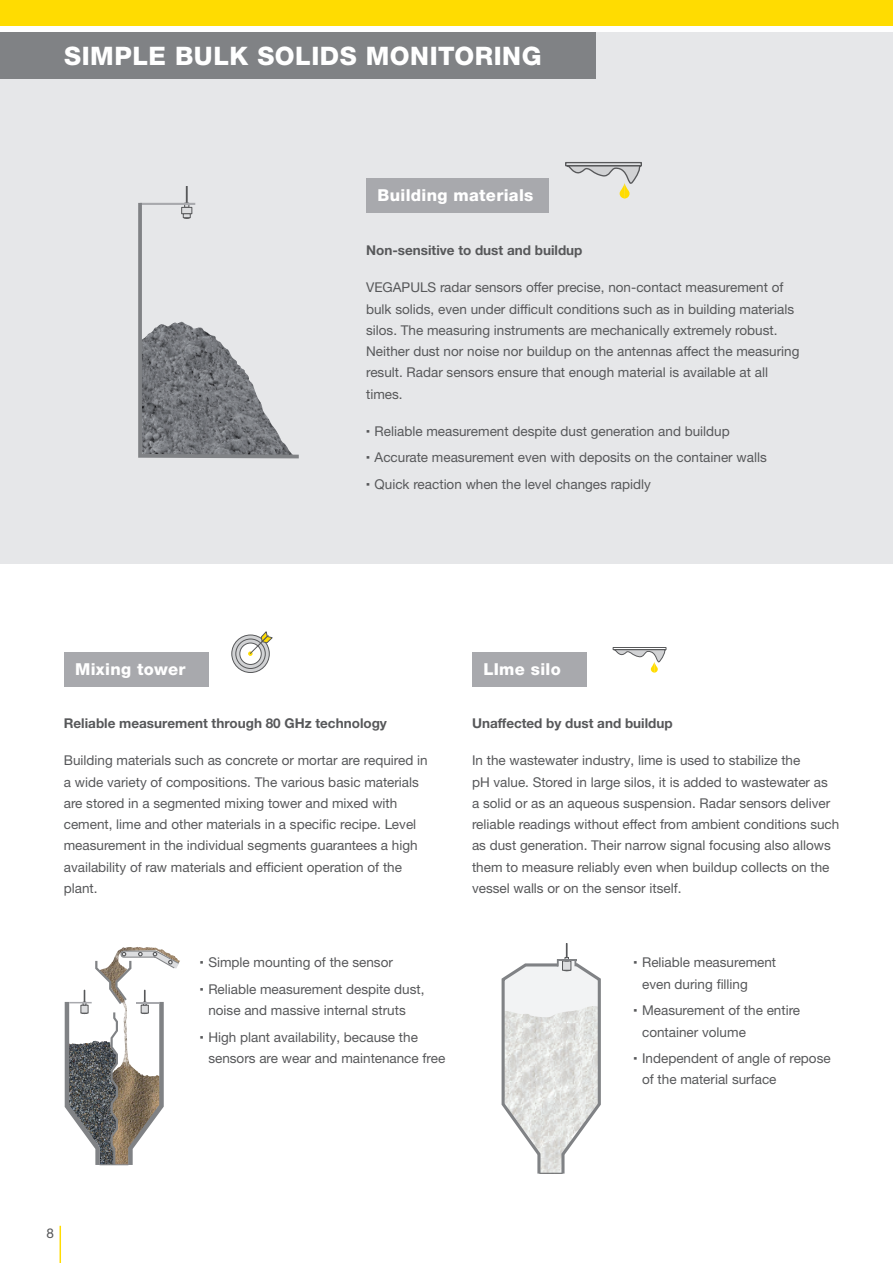
<style>
.page{position:relative;width:893px;height:1263px;background:#fff}
.page>*{position:absolute;margin:0;border:0;box-sizing:border-box;transform-origin:0 0}
.t1{font:800 25.5px "Helvetica Neue LTW1 G";letter-spacing:.02em;color:#fff}
.t2{font:800 16.5px "Helvetica Neue LTW1 G";letter-spacing:.02em;color:#fff}
.t3{font:13.5px/21.3px "Helvetica Neue LTW1 G";color:#57585a}
.t4{font:700 13.5px "Helvetica Neue LTW1 G";color:#57585a}
.s1{font-family:"Helvetica Linotype";font-weight:700}
</style>
<div class="page">
<hr style="left:60px;top:1226px;width:1px;height:37px;background:#ffdc01">
<div style="left:0;top:32px;width:893px;height:531px;background:#e6e7e9"></div>
<div style="left:0;top:0;width:893px;height:26px;background:#ffdc01"></div>
<svg style="left:138px;top:186px;width:161px;height:272px"></svg>
<svg style="left:65px;top:950px;width:115px;height:215px"></svg>
<svg style="left:502px;top:943px;width:99px;height:231px"></svg>
<div style="left:64px;top:653px;width:144px;height:34px;background:#a8a9ad"></div>
<div style="left:472px;top:653px;width:115px;height:34px;background:#a8a9ad"></div>
<svg style="left:232px;top:635px;width:37px;height:37px"></svg>
<div style="left:231px;top:634px;width:39px;height:39px;border:1px solid #57585a;border-radius:50%"></div>
<svg style="left:236px;top:639px;width:29px;height:29px"></svg>
<div style="left:235px;top:638px;width:31px;height:31px;border:1px solid #57585a;border-radius:50%"></div>
<div style="left:240px;top:643px;width:21px;height:21px;background:#fff;border-radius:50%"></div>
<div style="left:239px;top:642px;width:23px;height:23px;border:1px solid #57585a;border-radius:50%"></div>
<svg style="left:248px;top:631px;width:25px;height:25px"></svg>
<div style="left:0;top:32px;width:595px;height:47px;background:#808285"></div>
<div style="left:366px;top:179px;width:183px;height:34px;background:#a8a9ad"></div>
<svg style="left:565px;top:166px;width:77px;height:32px"></svg>
<div style="left:565px;top:162px;width:77px;height:4px;border:1px solid #57585a"></div>
<svg style="left:612px;top:649px;width:55px;height:24px"></svg>
<div style="left:613px;top:647px;width:53px;height:3px;border:1px solid #57585a"></div>
<h1 class="t1" style="left:64px;top:41px;width:479px">SIMPLE BULK SOLIDS MONITORING</h1>
<p class="t2" style="left:377px;top:185px;width:157px">Building materials</p>
<p class="t4" style="left:366px;top:242px;width:218px">Non-sensitive to dust and buildup</p>
<p class="t3" style="left:366px;top:277px;width:435px">VEGAPULS radar sensors offer precise, non-contact measurement of bulk solids, even under difficult conditions such as in building materials silos. The measuring instruments are mechanically extremely robust.<br>Neither dust nor noise nor buildup on the antennas affect the measuring result. Radar sensors ensure that enough material is available at all times.</p>
<p class="t3" style="left:366px;top:420px;width:365px"><span class="s1">▪</span> Reliable measurement despite dust generation and buildup</p>
<p class="t3" style="left:366px;top:447px;width:402px"><span class="s1">▪</span> Accurate measurement even with deposits on the container walls</p>
<p class="t3" style="left:366px;top:473px;width:286px"><span class="s1">▪</span> Quick reaction when the level changes rapidly</p>
<p class="t2" style="left:75px;top:659px;width:112px">Mixing tower</p>
<p class="t2" style="left:483px;top:659px;width:79px">LIme silo</p>
<p class="t4" style="left:64px;top:715px;width:325px">Reliable measurement through 80 GHz technology</p>
<p class="t3" style="left:64px;top:750px;width:365px">Building materials such as concrete or mortar are required in a wide variety of compositions. The various basic materials are stored in a segmented mixing tower and mixed with cement, lime and other materials in a specific recipe. Level measurement in the individual segments guarantees a high availability of raw materials and efficient operation of the plant.</p>
<p class="t3" style="left:200px;top:952px;width:195px"><span class="s1">▪</span> Simple mounting of the sensor</p>
<p class="t3" style="left:208px;top:978px;width:218px;text-indent:-9px"><span class="s1">▪</span> Reliable measurement despite dust, noise and massive internal struts</p>
<p class="t3" style="left:208px;top:1026px;width:238px;text-indent:-9px"><span class="s1">▪</span> High plant availability, because the sensors are wear and maintenance free</p>
<p class="t4" style="left:472px;top:715px;width:202px">Unaffected by dust and buildup</p>
<p class="t3" style="left:472px;top:750px;width:369px">In the wastewater industry, lime is used to stabilize the<br>pH value. Stored in large silos, it is added to wastewater as<br>a solid or as an aqueous suspension. Radar sensors deliver reliable readings without effect from ambient conditions such as dust generation. Their narrow signal focusing also allows them to measure reliably even when buildup collects on the vessel walls or on the sensor itself.</p>
<p class="t3" style="left:642px;top:952px;width:136px;text-indent:-9px"><span class="s1">▪</span> Reliable measurement even during filling</p>
<p class="t3" style="left:642px;top:1000px;width:160px;text-indent:-9px"><span class="s1">▪</span> Measurement of the entire container volume</p>
<p class="t3" style="left:642px;top:1047px;width:190px;text-indent:-9px"><span class="s1">▪</span> Independent of angle of repose of the material surface</p>
<p class="t3" style="left:47px;top:1223px;width:9px">8</p>
</div>
